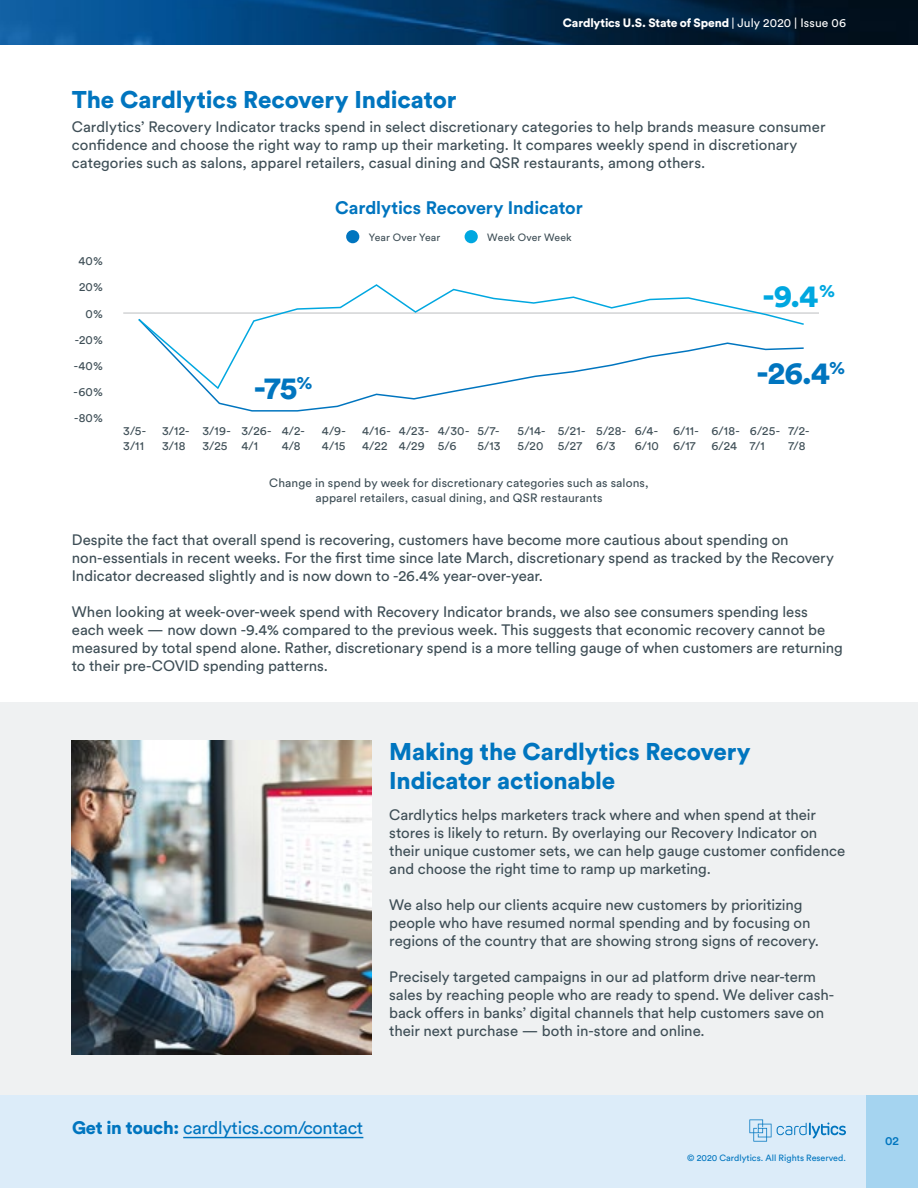
<style>
.page{position:relative;width:918px;height:1188px;background:#fff}
.page>*{position:absolute;margin:0;border:0;box-sizing:border-box;transform-origin:0 0}
.t1{font:900 31.5px "Circular Std";color:#0075bf}
.t2{font:900 31.5px "Circular Std";color:#00a7e0}
.t3{font:900 24px/28.8px "Circular Std";letter-spacing:-.005em;color:#0075bf}
.t4{font:18px "Circular Std";letter-spacing:-.015em;color:#0075bf}
.t5{font:700 18px "Circular Std";letter-spacing:-.005em;color:#0075bf}
.t6{font:15px/18px "Circular Std";letter-spacing:-.005em;color:#3e4e56}
.t7{font:12px/14.4px "Circular Std";letter-spacing:.01em;color:#3e4e56}
.t8{font:900 12px "Circular Std";letter-spacing:-.01em;color:#fff}
.t9{font:500 12px "Circular Std";color:#0075bf}
.t10{font:10.5px "Circular Std";letter-spacing:.015em;color:#3e4e56}
.t11{font:9px "Circular Std";color:#0075bf}
.s1{font-weight:400}
.s2{font-weight:900}
</style>
<div class="page">
<img style="left:0;top:0;width:918px;height:45px">
<div style="left:0;top:1095px;width:918px;height:93px;background:#dcecf9"></div>
<hr style="left:183px;top:1137px;width:180px;height:1px;background:#0075bf">
<svg style="left:749px;top:1119px;width:97px;height:23px"></svg>
<div style="left:866px;top:1095px;width:52px;height:93px;background:#a5d4f0"></div>
<div style="left:0;top:703px;width:918px;height:392px;background:#eff1f2"></div>
<hr style="left:123px;top:313px;width:696px;height:1px;background:#bcbec0">
<svg style="left:205px;top:390px;width:260px;height:22px"></svg>
<svg style="left:137px;top:284px;width:669px;height:106px"></svg>
<div style="left:346px;top:230px;width:13px;height:13px;background:#0075bf;border-radius:50%"></div>
<div style="left:465px;top:230px;width:13px;height:13px;background:#00a7e0;border-radius:50%"></div>
<img style="left:72px;top:740px;width:299px;height:314px">
<p class="t8" style="left:563px;top:15px;width:285px">Cardlytics U.S. State of Spend <span class="s1">| July 2020 | Issue 06</span></p>
<h2 class="t3" style="left:72px;top:85px;width:386px">The Cardlytics Recovery Indicator</h2>
<p class="t6" style="left:72px;top:118px;width:755px">Cardlytics’ Recovery Indicator tracks spend in select discretionary categories to help brands measure consumer confidence and choose the right way to ramp up their marketing. It compares weekly spend in discretionary categories such as salons, apparel retailers, casual dining and QSR restaurants, among others.</p>
<p class="t7" style="left:74px;top:248px;width:31px;line-height:26.1px;text-align:right">40%<br>20%<br>0% -20% -40%</p>
<p class="t7" style="left:74px;top:378px;width:31px;line-height:26.1px">-60% -80%</p>
<p class="t5" style="left:335px;top:197px;width:249px">Cardlytics Recovery Indicator</p>
<p class="t10" style="left:369px;top:231px;width:73px">Year Over Year</p>
<p class="t10" style="left:487px;top:231px;width:86px">Week Over Week</p>
<h1 class="t1" style="left:254px;top:367px;width:60px">-75<sup>%</sup></h1>
<h1 class="t2" style="left:762px;top:275px;width:74px">-9.4<sup>%</sup></h1>
<h1 class="t1" style="left:756px;top:352px;width:90px">-26.4<sup>%</sup></h1>
<p class="t7" style="left:202px;top:424px;width:30px">3/19-<br>3/25</p>
<p class="t7" style="left:241px;top:424px;width:32px">3/26-<br>4/1</p>
<p class="t7" style="left:282px;top:424px;width:25px">4/2-<br>4/8</p>
<p class="t7" style="left:322px;top:424px;width:26px">4/9-<br>4/15</p>
<p class="t7" style="left:399px;top:424px;width:32px">4/23-<br>4/29</p>
<p class="t7" style="left:635px;top:424px;width:26px">6/4-<br>6/10</p>
<p class="t7" style="left:518px;top:424px;width:29px">5/14-<br>5/20</p>
<p class="t7" style="left:123px;top:424px;width:25px">3/5-<br>3/11</p>
<p class="t7" style="left:162px;top:424px;width:29px">3/12-<br>3/18</p>
<p class="t7" style="left:362px;top:424px;width:30px">4/16-<br>4/22</p>
<p class="t7" style="left:438px;top:424px;width:33px">4/30-<br>5/6</p>
<p class="t7" style="left:477px;top:424px;width:25px">5/7-<br>5/13</p>
<p class="t7" style="left:558px;top:424px;width:29px">5/21-<br>5/27</p>
<p class="t7" style="left:712px;top:424px;width:30px">6/18-<br>6/24</p>
<p class="t7" style="left:596px;top:424px;width:31px">5/28-<br>6/3</p>
<p class="t7" style="left:750px;top:424px;width:32px">6/25-<br>7/1</p>
<p class="t7" style="left:673px;top:424px;width:27px">6/11-<br>6/17</p>
<p class="t7" style="left:788px;top:424px;width:23px">7/2-<br>7/8</p>
<p class="t7" style="left:269px;top:476px;width:381px;text-align:center">Change in spend by week for discretionary categories such as salons, apparel retailers, casual dining, and QSR restaurants</p>
<p class="t6" style="left:72px;top:531px;width:764px">Despite the fact that overall spend is recovering, customers have become more cautious about spending on non-essentials in recent weeks. For the first time since late March, discretionary spend as tracked by the Recovery<br>Indicator decreased slightly and is now down to -26.4% year-over-year.</p>
<p class="t6" style="left:72px;top:603px;width:772px">When looking at week-over-week spend with Recovery Indicator brands, we also see consumers spending less each week — now down -9.4% compared to the previous week. This suggests that economic recovery cannot be measured by total spend alone. Rather, discretionary spend is a more telling gauge of when customers are returning to their pre-COVID spending patterns.</p>
<h2 class="t3" style="left:389px;top:736px;width:363px">Making the Cardlytics Recovery<br>Indicator actionable</h2>
<p class="t6" style="left:389px;top:806px;width:457px">Cardlytics helps marketers track where and when spend at their stores is likely to return. By overlaying our Recovery Indicator on their unique customer sets, we can help gauge customer confidence and choose the right time to ramp up marketing.</p>
<p class="t6" style="left:389px;top:896px;width:431px">We also help our clients acquire new customers by prioritizing people who have resumed normal spending and by focusing on regions of the country that are showing strong signs of recovery.</p>
<p class="t6" style="left:389px;top:968px;width:447px">Precisely targeted campaigns in our ad platform drive near-term sales by reaching people who are ready to spend. We deliver cash&shy;back offers in banks’ digital channels that help customers save on their next purchase — both in-store and online.</p>
<p class="t4" style="left:72px;top:1117px;width:293px"><span class="s2">Get in touch:</span> cardlytics.com/contact</p>
<p class="t11" style="left:687px;top:1152px;width:160px">© 2020 Cardlytics. All Rights Reserved.</p>
<p class="t9" style="left:885px;top:1133px;width:15px">02</p>
</div>
